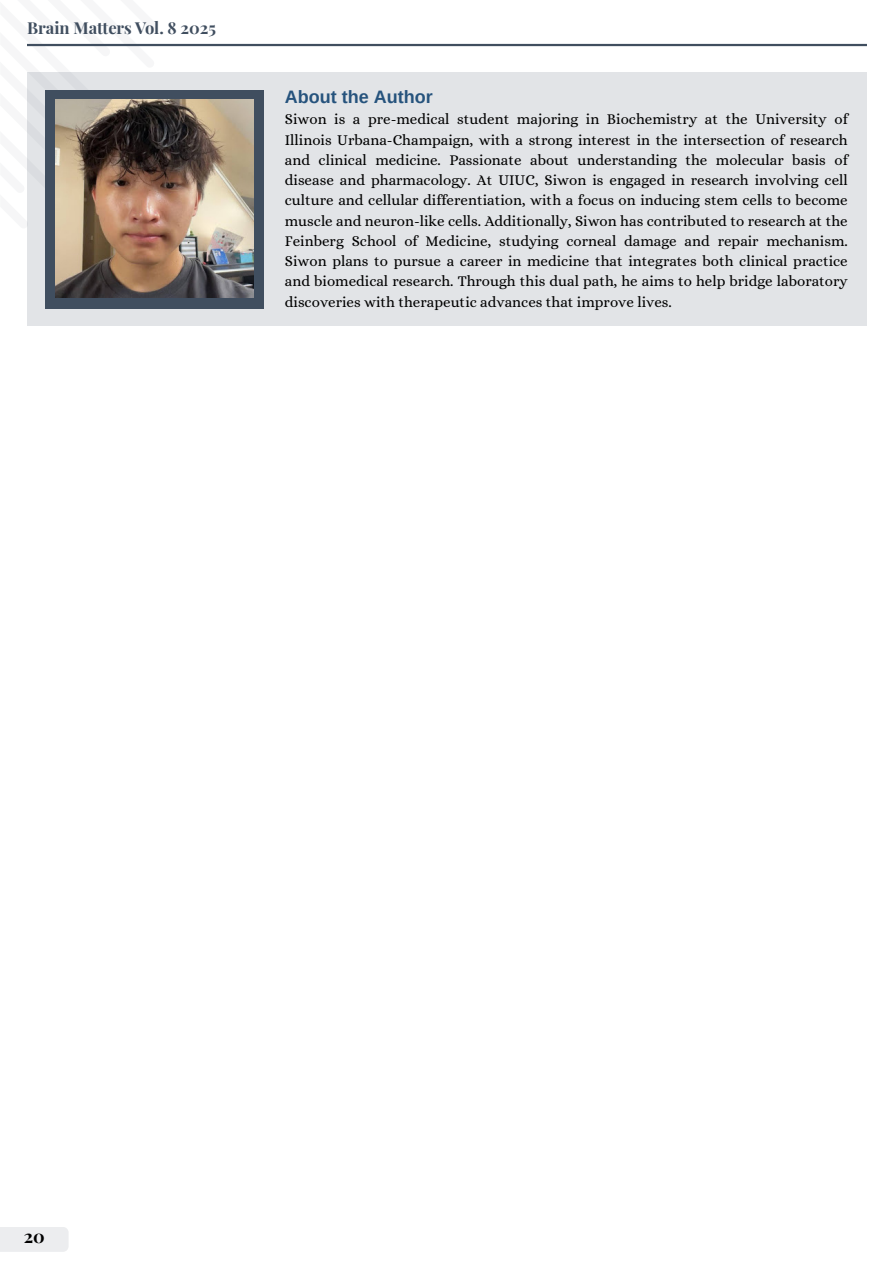
<style>
.page{position:relative;width:894px;height:1264px;background:#fff}
.page>*{position:absolute;margin:0;border:0;box-sizing:border-box;transform-origin:0 0}
.t1{font:700 18px "Arimo";color:#26537d}
.t2{font:700 18px "Playfair Display";color:#000}
.t3{font:700 16.5px "Playfair Display";color:#404e5f}
.t4{font:15px/20.2px "Alice";color:#000;text-align:justify}
</style>
<div class="page">
<svg style="left:27px;top:43px;width:130px;height:4px"></svg>
<hr style="left:27px;top:44px;width:839px;height:2px;background:#404e5f">
<div style="left:27px;top:72px;width:839px;height:253px;background:#e2e4e7"></div>
<div style="left:45px;top:90px;width:218px;height:218px;background:#404e5f"></div>
<img style="left:55px;top:100px;width:198px;height:198px">
<div style="left:0;top:1227px;width:69px;height:24px;background:#ecedef"></div>
<p class="t3" style="left:27px;top:16px;width:190px">Brain Matters Vol. 8 2025</p>
<p class="t1" style="left:285px;top:87px;width:149px">About the Author</p>
<p class="t4" style="left:285px;top:109px;width:564px">Siwon is a pre-medical student majoring in Biochemistry at the University of Illinois Urbana-Champaign, with a strong interest in the intersection of research and clinical medicine. Passionate about understanding the molecular basis of disease and pharmacology. At UIUC, Siwon is engaged in research involving cell culture and cellular differentiation, with a focus on inducing stem cells to become muscle and neuron-like cells. Additionally, Siwon has contributed to research at the Feinberg School of Medicine, studying corneal damage and repair mechanism.<br>Siwon plans to pursue a career in medicine that integrates both clinical practice and biomedical research. Through this dual path, he aims to help bridge laboratory discoveries with therapeutic advances that improve lives.</p>
<p class="t2" style="left:24px;top:1223px;width:23px">20</p>
</div>
